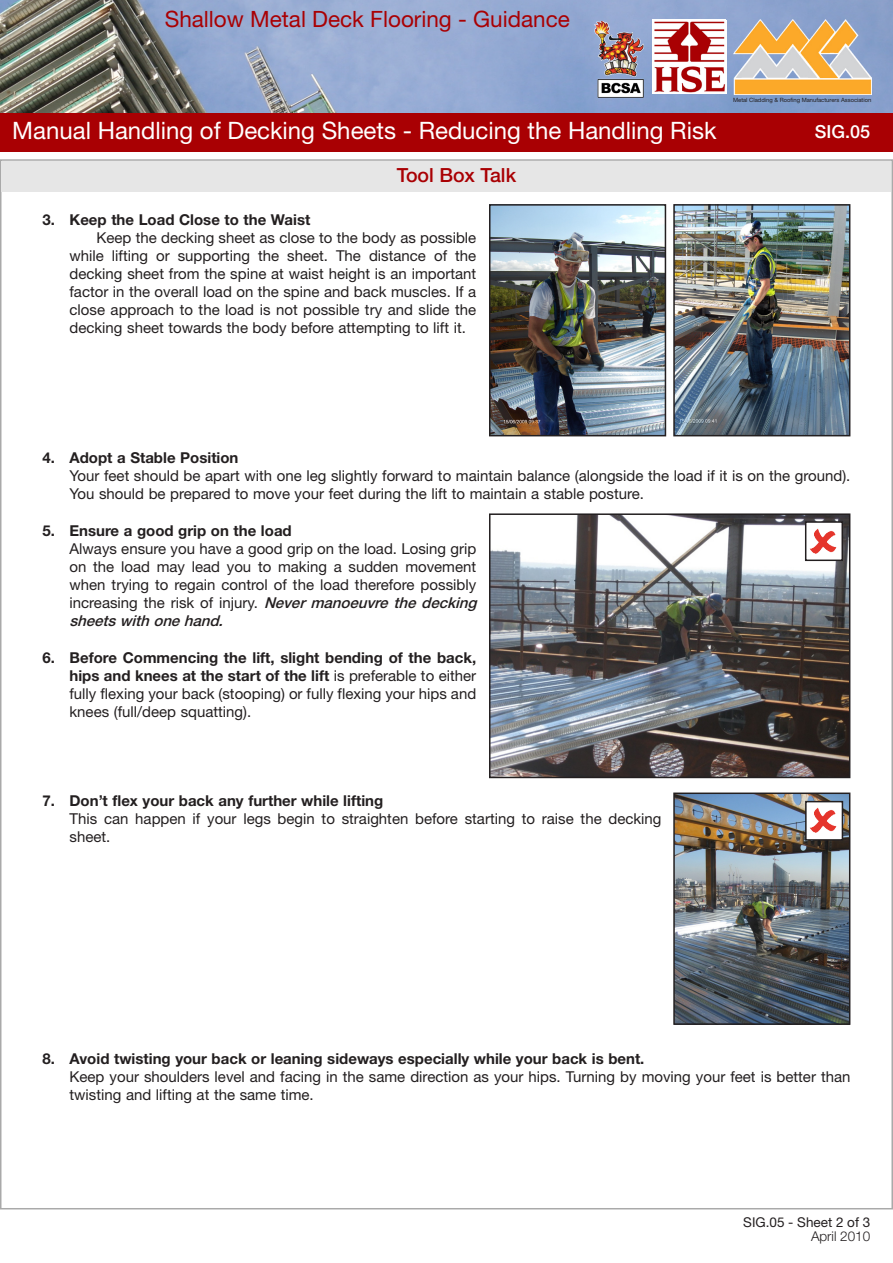
<style>
.page{position:relative;width:893px;height:1263px;background:#fff}
.page>*{position:absolute;margin:0;border:0;box-sizing:border-box;transform-origin:0 0}
.t1{font:24px "Helvetica Neue";color:#fff}
.t2{font:22.5px "Helvetica Neue";color:#a90003}
.t3{font:500 19.5px "Helvetica Neue";color:#a90003}
.t4{font:500 18px "Helvetica Neue";color:#fff}
.t5{font:15px/18px "Helvetica Neue";color:#231f20}
.t6{font:700 15px "Helvetica Neue";color:#231f20}
.t7{font:13.5px "Helvetica Neue";color:#231f20}
.t8{font:300 13.5px "Helvetica Neue";color:#231f20}
.t9{font:5.85px "Helvetica Neue";color:#231f20}
.s1{font-weight:700}
.s2{font-weight:500;font-style:italic}
</style>
<div class="page">
<img style="left:0;top:0;width:893px;height:113px">
<div style="left:0;top:113px;width:893px;height:39px;background:#a90003"></div>
<img style="left:733px;top:20px;width:138px;height:74px">
<img style="left:652px;top:21px;width:74px;height:73px">
<div style="left:2px;top:161px;width:889px;height:31px;background:#e6e6e6"></div>
<img style="left:492px;top:207px;width:171px;height:226px">
<div style="left:489px;top:204px;width:177px;height:232px;border:2px solid #231f20"></div>
<img style="left:676px;top:207px;width:171px;height:226px">
<div style="left:673px;top:204px;width:177px;height:232px;border:2px solid #231f20"></div>
<img style="left:492px;top:516px;width:355px;height:259px">
<div style="left:489px;top:513px;width:361px;height:265px;border:2px solid #231f20"></div>
<div style="left:806px;top:522px;width:36px;height:38px;background:#fff"></div>
<img style="left:809px;top:528px;width:27px;height:25px">
<div style="left:805px;top:521px;width:38px;height:40px;border:2px solid #231f20"></div>
<img style="left:676px;top:795px;width:171px;height:227px">
<div style="left:673px;top:792px;width:177px;height:233px;border:2px solid #231f20"></div>
<div style="left:806px;top:802px;width:36px;height:38px;background:#fff"></div>
<img style="left:810px;top:808px;width:26px;height:25px">
<div style="left:805px;top:801px;width:38px;height:40px;border:2px solid #231f20"></div>
<img style="left:593px;top:21px;width:57px;height:80px">
<p class="t2" style="left:165px;top:6px;width:407px">Shallow Metal Deck Flooring - Guidance</p>
<p class="t9" style="left:733px;top:97px;width:140px">Metal Cladding &amp; Roofing Manufacturers Association</p>
<p class="t1" style="left:12px;top:117px;width:706px">Manual Handling of Decking Sheets - Reducing the Handling Risk</p>
<p class="t4" style="left:815px;top:121px;width:57px">SIG.05</p>
<p class="t6" style="left:43px;top:210px;width:14px">3.</p>
<p class="t3" style="left:397px;top:164px;width:121px">Tool Box Talk</p>
<p class="t6" style="left:70px;top:210px;width:242px">Keep the Load Close to the Waist</p>
<p class="t5" style="left:97px;top:228px;width:381px">Keep the decking sheet as close to the body as possible</p>
<p class="t5" style="left:70px;top:246px;width:408px">while lifting or supporting the sheet. The distance of the</p>
<p class="t5" style="left:70px;top:264px;width:408px">decking sheet from the spine at waist height is an important</p>
<p class="t5" style="left:70px;top:282px;width:408px">factor in the overall load on the spine and back muscles. If a</p>
<p class="t5" style="left:70px;top:300px;width:408px">close approach to the load is not possible try and slide the</p>
<p class="t5" style="left:70px;top:318px;width:398px">decking sheet towards the body before attempting to lift it.</p>
<p class="t6" style="left:43px;top:448px;width:14px">4.</p>
<p class="t5" style="left:70px;top:448px;width:782px"><span class="s1">Adopt a Stable Position<br></span>Your feet should be apart with one leg slightly forward to maintain balance (alongside the load if it is on the ground).<br>You should be prepared to move your feet during the lift to maintain a stable posture.</p>
<p class="t6" style="left:43px;top:521px;width:14px">5.</p>
<p class="t5" style="left:70px;top:521px;width:413px"><span class="s1">Ensure a good grip on the load<br></span>Always ensure you have a good grip on the load. Losing grip on the load may lead you to making a sudden movement when trying to regain control of the load therefore possibly increasing the risk of injury. <span class="s2">Never manoeuvre the decking sheetswithonehand.</span></p>
<p class="t6" style="left:43px;top:648px;width:14px">6.</p>
<p class="t5" style="left:70px;top:648px;width:408px;text-align:justify"><span class="s1">Before Commencing the lift, slight bending of the back, hips and knees at the start of the lift</span> is preferable to either fully flexing your back (stooping) or fully flexing your hips and knees (full/deep squatting).</p>
<p class="t6" style="left:43px;top:791px;width:14px">7.</p>
<p class="t5" style="left:70px;top:792px;width:593px"><span class="s1">Don’t flex your back any further while lifting<br></span>This can happen if your legs begin to straighten before starting to raise the decking sheet.</p>
<p class="t6" style="left:43px;top:1049px;width:14px">8.</p>
<p class="t5" style="left:70px;top:1049px;width:782px"><span class="s1">Avoid twisting your back or leaning sideways especially while your back is bent.<br></span>Keep your shoulders level and facing in the same direction as your hips. Turning by moving your feet is better than twisting and lifting at the same time.</p>
<p class="t7" style="left:743px;top:1214px;width:129px">SIG.05 - Sheet 2 of 3</p>
<p class="t8" style="left:811px;top:1228px;width:61px">April 2010</p>
</div>
